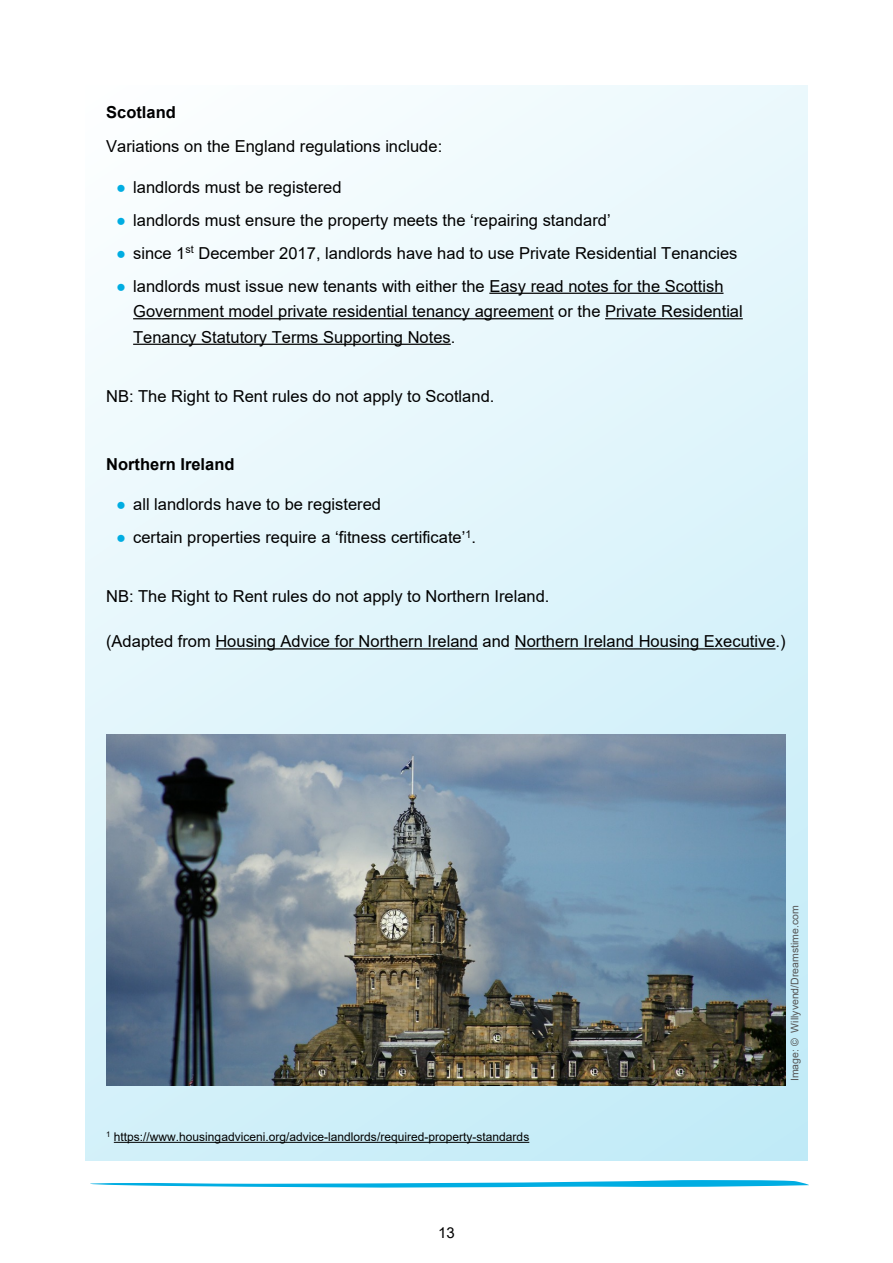
<style>
.page{position:relative;width:893px;height:1263px;background:#fff}
.page>*{position:absolute;margin:0;border:0;box-sizing:border-box;transform-origin:0 0}
.t1{font:16.5px/25.5px "Arial";color:#000}
.t2{font:700 16.5px "Arial";color:#000}
.t3{font:15px "Arial";color:#000}
.t4{font:12px "Arial";color:#000}
.t5{font:10.5px "Arial";color:#565656}
.s1{color:#00ade2}
.s2{font-weight:700;color:#00ade2}
</style>
<div class="page">
<svg style="left:90px;top:1180px;width:719px;height:8px"></svg>
<div style="left:85px;top:85px;width:723px;height:1075px;background:linear-gradient(to bottom,#f4fbfe,#c8ecf7)"></div>
<hr style="left:489px;top:293px;width:234px;height:1px;background:#000">
<hr style="left:133px;top:318px;width:421px;height:1px;background:#000">
<hr style="left:605px;top:318px;width:138px;height:1px;background:#000">
<hr style="left:133px;top:344px;width:318px;height:1px;background:#000">
<hr style="left:215px;top:648px;width:263px;height:1px;background:#000">
<hr style="left:515px;top:648px;width:260px;height:1px;background:#000">
<hr style="left:114px;top:1142px;width:415px;height:1px;background:#000">
<img style="left:106px;top:735px;width:680px;height:350px">
<p class="t2" style="left:106px;top:106px;width:71px">Scotland</p>
<p class="t1" style="left:106px;top:135px;width:338px">Variations on the England regulations include:</p>
<p class="t1" style="left:116px;top:175px;width:227px"><span class="s1">●</span> landlords must be registered</p>
<p class="t1" style="left:116px;top:208px;width:496px"><span class="s1">●</span> landlords must ensure the property meets the ‘repairing standard’</p>
<p class="t1" style="left:116px;top:241px;width:623px"><span class="s2">●</span> since 1<sup>st</sup> December 2017, landlords have had to use Private Residential Tenancies</p>
<p class="t1" style="left:133px;top:274px;width:611px;text-indent:-17px"><span class="s1">●</span> landlords must issue new tenants with either the Easy read notes for the Scottish<br>Government model private residential tenancy agreement or the Private Residential<br>Tenancy Statutory Terms Supporting Notes.</p>
<p class="t1" style="left:106px;top:385px;width:390px">NB: The Right to Rent rules do not apply to Scotland.</p>
<p class="t2" style="left:106px;top:458px;width:130px">Northern Ireland</p>
<p class="t1" style="left:116px;top:493px;width:266px"><span class="s1">●</span> all landlords have to be registered</p>
<p class="t1" style="left:116px;top:526px;width:361px"><span class="s1">●</span> certain properties require a ‘fitness certificate’<sup>1</sup>.</p>
<p class="t1" style="left:106px;top:585px;width:445px">NB: The Right to Rent rules do not apply to Northern Ireland.</p>
<p class="t1" style="left:106px;top:630px;width:681px">(Adapted from Housing Advice for Northern Ireland and Northern Ireland Housing Executive.)</p>
<p class="t4" style="left:106px;top:1132px;width:425px"><sup>1</sup> https://www.housingadviceni.org/advice-landlords/required-property-standards</p>
<p class="t3" style="left:438px;top:1227px;width:18px">13</p>
<p class="t5" style="left:791px;top:1081px;width:177px;rotate:-90deg">Image: © Willyvend/Dreamstime.com</p>
</div>
